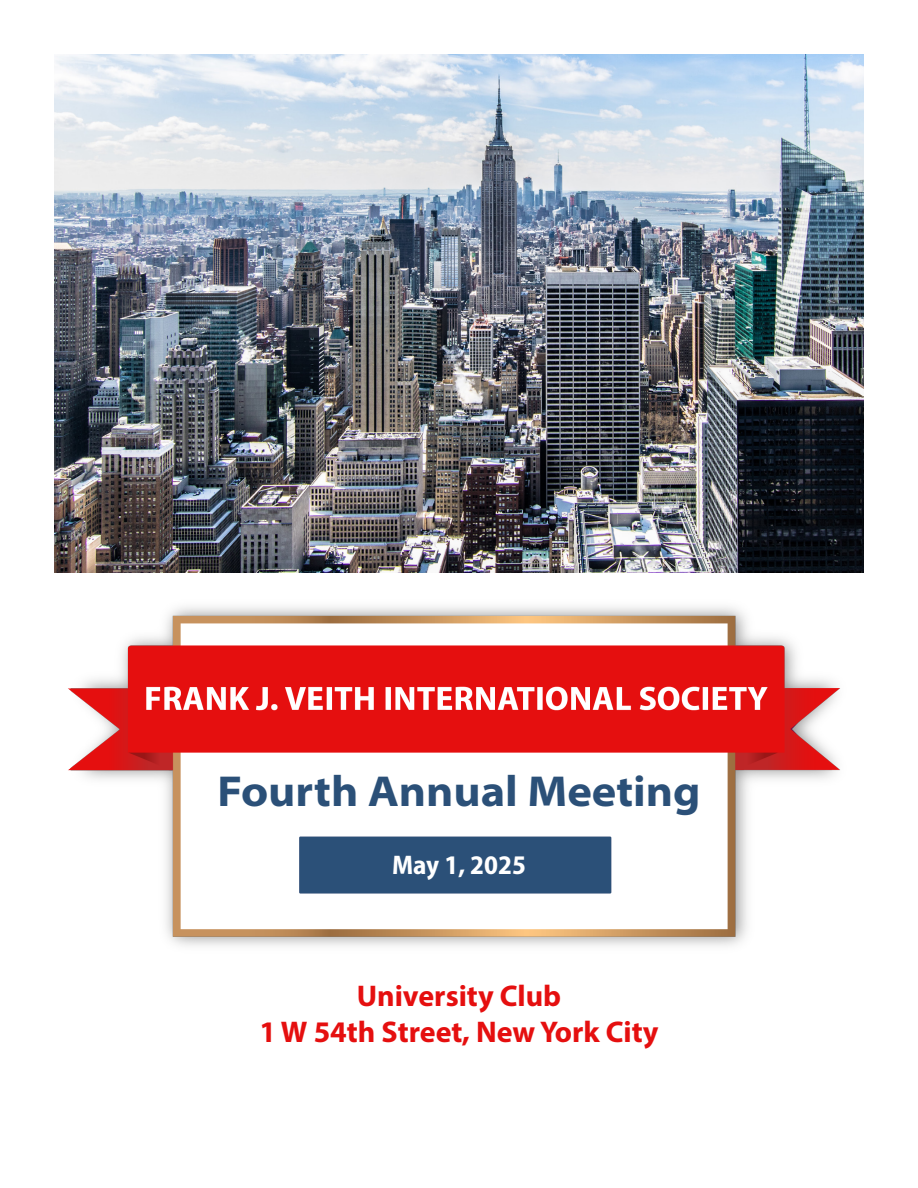
<style>
.page{position:relative;width:918px;height:1188px;background:#fff}
.page>*{position:absolute;margin:0;border:0;box-sizing:border-box;transform-origin:0 0}
.t1{font:700 semi-expanded 43.5px "Myriad Pro";color:#2b5078}
.t2{font:700 30px/36px "Myriad Pro";color:#e50f0f;text-align:center}
.t3{font:700 semi-condensed 27px "Myriad Pro";color:#fff}
</style>
<div class="page">
<img style="left:54px;top:54px;width:810px;height:518px">
<img style="left:68px;top:607px;width:772px;height:339px">
<h1 class="t1" style="left:217px;top:762px;width:485px">Fourth Annual Meeting</h1>
<p class="t3" style="left:392px;top:847px;width:136px">May 1, 2025</p>
<p class="t2" style="left:259px;top:977px;width:401px">University Club<br>1 W 54th Street, New York City</p>
</div>
